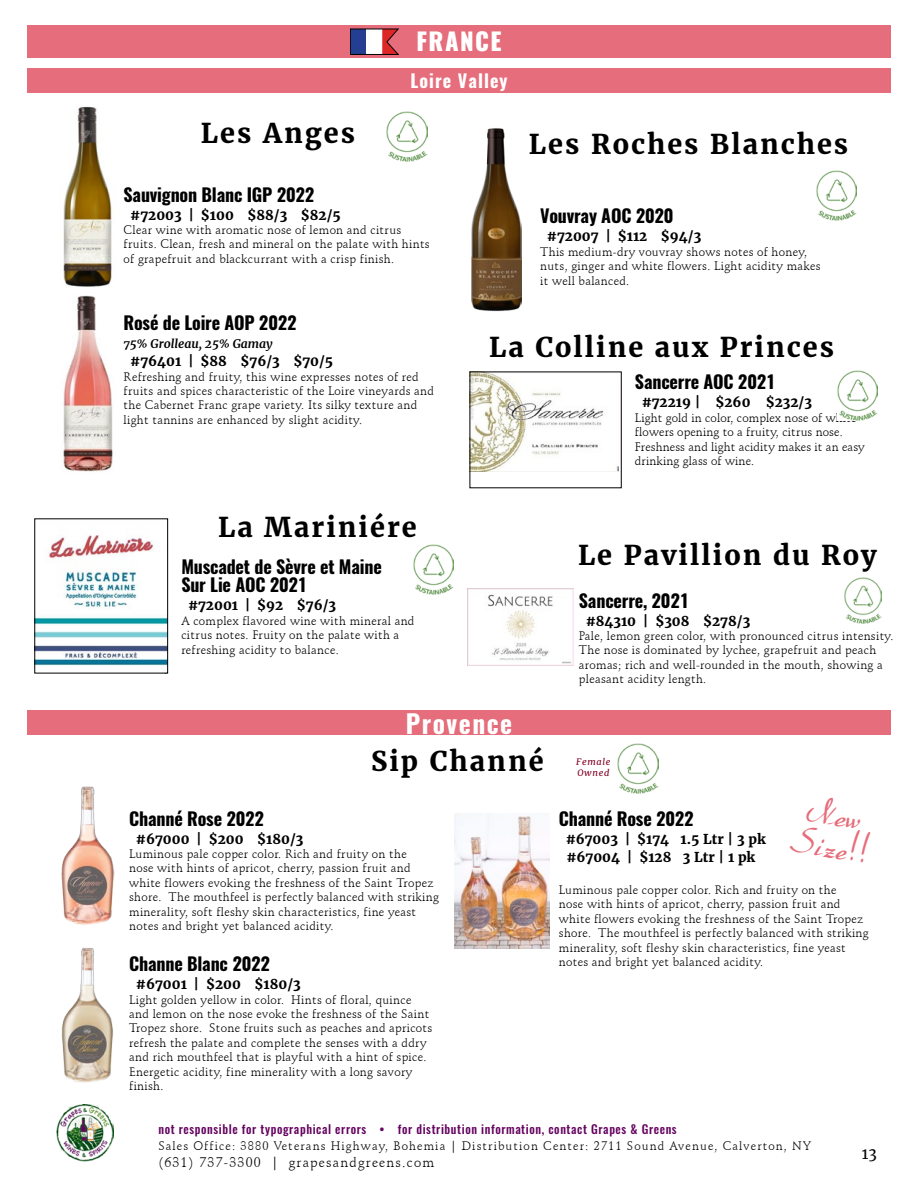
<style>
.page{position:relative;width:918px;height:1188px;background:#fff}
.page>*{position:absolute;margin:0;border:0;box-sizing:border-box;transform-origin:0 0}
.t1{font:700 27px "Merriweather";letter-spacing:.075em;color:#000}
.t2{font:27px/32.4px "Heather";color:#e66d7b;text-align:center}
.t3{font:700 25.5px "Oswald";letter-spacing:.06em;color:#fff}
.t4{font:800 24px "Oswald";color:#fff}
.t5{font:700 18px/18px "Oswald";letter-spacing:-.01em;color:#000}
.t6{font:700 18px "Oswald";letter-spacing:.06em;color:#fff}
.t7{font:15px "Merriweather";color:#000}
.t8{font:700 13.5px/18px "Merriweather";color:#000}
.t9{font:13.5px "Schneidler BT";letter-spacing:.09em;color:#000}
.t10{font:12px/14.4px "Schneidler BT";letter-spacing:.025em;color:#000}
.t11{font:12px "Schneidler BT";letter-spacing:.09em;color:#000}
.t12{font:500 12px "Oswald";letter-spacing:.05em;color:#650360}
.t13{font:italic 700 12px "Merriweather";color:#000}
.t14{font:italic 9px/10.8px "Merriweather";letter-spacing:.075em;color:#820024}
</style>
<div class="page">
<img style="left:56px;top:1104px;width:57px;height:58px">
<div style="left:27px;top:25px;width:864px;height:33px;background:#e66d7b"></div>
<div style="left:27px;top:69px;width:864px;height:24px;background:#e66d7b"></div>
<svg style="left:350px;top:29px;width:49px;height:26px"></svg>
<img style="left:63px;top:106px;width:49px;height:181px">
<img style="left:63px;top:295px;width:50px;height:177px">
<img style="left:37px;top:535px;width:129px;height:131px">
<img style="left:471px;top:128px;width:50px;height:184px">
<img style="left:472px;top:374px;width:147px;height:97px">
<div style="left:27px;top:711px;width:864px;height:24px;background:#e66d7b"></div>
<img style="left:61px;top:787px;width:53px;height:138px">
<img style="left:61px;top:948px;width:52px;height:135px">
<img style="left:468px;top:588px;width:105px;height:77px">
<img style="left:387px;top:112px;width:40px;height:50px">
<img style="left:816px;top:171px;width:41px;height:50px">
<img style="left:413px;top:544px;width:41px;height:51px">
<img style="left:838px;top:370px;width:40px;height:51px">
<img style="left:845px;top:578px;width:37px;height:46px">
<img style="left:618px;top:744px;width:40px;height:50px">
<img style="left:455px;top:813px;width:95px;height:136px">
<h1 class="t1" style="left:201px;top:117px;width:156px">Les Anges</h1>
<h3 class="t4" style="left:416px;top:25px;width:28px">FRANCE</h3>
<h3 class="t6" style="left:410px;top:68px;width:99px">Loire Valley</h3>
<h3 class="t5" style="left:124px;top:186px;width:192px">Sauvignon Blanc IGP 2022</h3>
<p class="t8" style="left:130px;top:206px;width:212px">#72003 | $100 $88/3 $82/5</p>
<p class="t10" style="left:124px;top:223px;width:308px">Clear wine with aromatic nose of lemon and citrus fruits. Clean, fresh and mineral on the palate with hints of grapefruit and blackcurrant with a crisp finish.</p>
<h1 class="t1" style="left:529px;top:127px;width:321px">Les Roches Blanches</h1>
<h3 class="t5" style="left:540px;top:208px;width:135px">Vouvray AOC 2020</h3>
<p class="t8" style="left:547px;top:228px;width:156px">#72007 | $112 $94/3</p>
<p class="t10" style="left:540px;top:245px;width:282px">This medium-dry vouvray shows notes of honey, nuts, ginger and white flowers. Light acidity makes it well balanced.</p>
<h3 class="t5" style="left:124px;top:315px;width:175px">Rosé de Loire AOP 2022</h3>
<p class="t13" style="left:124px;top:336px;width:151px">75% Grolleau, 25% Gamay</p>
<p class="t8" style="left:130px;top:352px;width:204px">#76401 | $88 $76/3 $70/5</p>
<p class="t10" style="left:124px;top:369px;width:312px">Refreshing and fruity, this wine expresses notes of red fruits and spices characteristic of the Loire vineyards and the Cabernet Franc grape variety. Its silky texture and light tannins are enhanced by slight acidity.</p>
<h1 class="t1" style="left:218px;top:511px;width:200px">La Mariniére</h1>
<h3 class="t5" style="left:181px;top:559px;width:202px">Muscadet de Sèvre et Maine<br>Sur Lie AOC 2021</h3>
<p class="t8" style="left:188px;top:597px;width:150px">#72001 | $92 $76/3</p>
<p class="t10" style="left:181px;top:613px;width:235px">A complex flavored wine with mineral and citrus notes. Fruity on the palate with a refreshing acidity to balance.</p>
<h1 class="t1" style="left:489px;top:331px;width:346px">La Colline aux Princes</h1>
<h3 class="t5" style="left:635px;top:374px;width:142px">Sancerre AOC 2021</h3>
<p class="t8" style="left:642px;top:394px;width:172px">#72219 | $260 $232/3</p>
<p class="t10" style="left:635px;top:411px;width:231px">Light gold in color, complex nose of white flowers opening to a fruity, citrus nose.<br>Freshness and light acidity makes it an easy drinking glass of wine.</p>
<h1 class="t1" style="left:578px;top:539px;width:300px">Le Pavillion du Roy</h1>
<h3 class="t5" style="left:579px;top:592px;width:112px">Sancerre, 2021</h3>
<p class="t8" style="left:586px;top:612px;width:166px">#84310 | $308 $278/3</p>
<p class="t10" style="left:579px;top:629px;width:316px">Pale, lemon green color, with pronounced citrus intensity.<br>The nose is dominated by lychee, grapefruit and peach aromas; rich and well-rounded in the mouth, showing a pleasant acidity length.</p>
<h2 class="t3" style="left:406px;top:706px;width:108px">Provence</h2>
<h1 class="t1" style="left:371px;top:745px;width:174px">Sip Channé</h1>
<h3 class="t5" style="left:129px;top:810px;width:136px">Channé Rose 2022</h3>
<p class="t8" style="left:136px;top:830px;width:169px">#67000 | $200 $180/3</p>
<p class="t10" style="left:129px;top:847px;width:311px">Luminous pale copper color. Rich and fruity on the<br>nose with hints of apricot, cherry, passion fruit and white flowers evoking the freshness of the Saint Tropez shore. The mouthfeel is perfectly balanced with striking minerality, soft fleshy skin characteristics, fine yeast notes and bright yet balanced acidity.</p>
<h3 class="t5" style="left:129px;top:955px;width:142px">Channe Blanc 2022</h3>
<p class="t8" style="left:136px;top:975px;width:166px">#67001 | $200 $180/3</p>
<p class="t10" style="left:129px;top:992px;width:305px">Light golden yellow in color. Hints of floral, quince and lemon on the nose evoke the freshness of the Saint Tropez shore. Stone fruits such as peaches and apricots refresh the palate and complete the senses with a ddry and rich mouthfeel that is playful with a hint of spice.<br>Energetic acidity, fine minerality with a long savory finish.</p>
<p class="t14" style="left:576px;top:757px;width:36px">Female<br>Owned</p>
<h3 class="t5" style="left:559px;top:810px;width:136px">Channé Rose 2022</h3>
<p class="t8" style="left:566px;top:830px;width:202px">#67003 | $174 1.5 Ltr | 3 pk #67004 | $128 3 Ltr | 1 pk</p>
<p class="t10" style="left:559px;top:883px;width:311px">Luminous pale copper color. Rich and fruity on the<br>nose with hints of apricot, cherry, passion fruit and white flowers evoking the freshness of the Saint Tropez shore. The mouthfeel is perfectly balanced with striking minerality, soft fleshy skin characteristics, fine yeast notes and bright yet balanced acidity.</p>
<h1 class="t2" style="left:798px;top:793px;width:79px;rotate:9deg">New<br>Size!!</h1>
<p class="t12" style="left:158px;top:1120px;width:520px">not responsible for typographical errors • for distribution information, contact Grapes &amp; Greens</p>
<p class="t11" style="left:158px;top:1139px;width:654px">Sales Office: 3880 Veterans Highway, Bohemia | Distribution Center: 2711 Sound Avenue, Calverton, NY</p>
<p class="t9" style="left:158px;top:1154px;width:277px">(631) 737-3300 | grapesandgreens.com</p>
<p class="t7" style="left:862px;top:1143px;width:16px">13</p>
</div>
